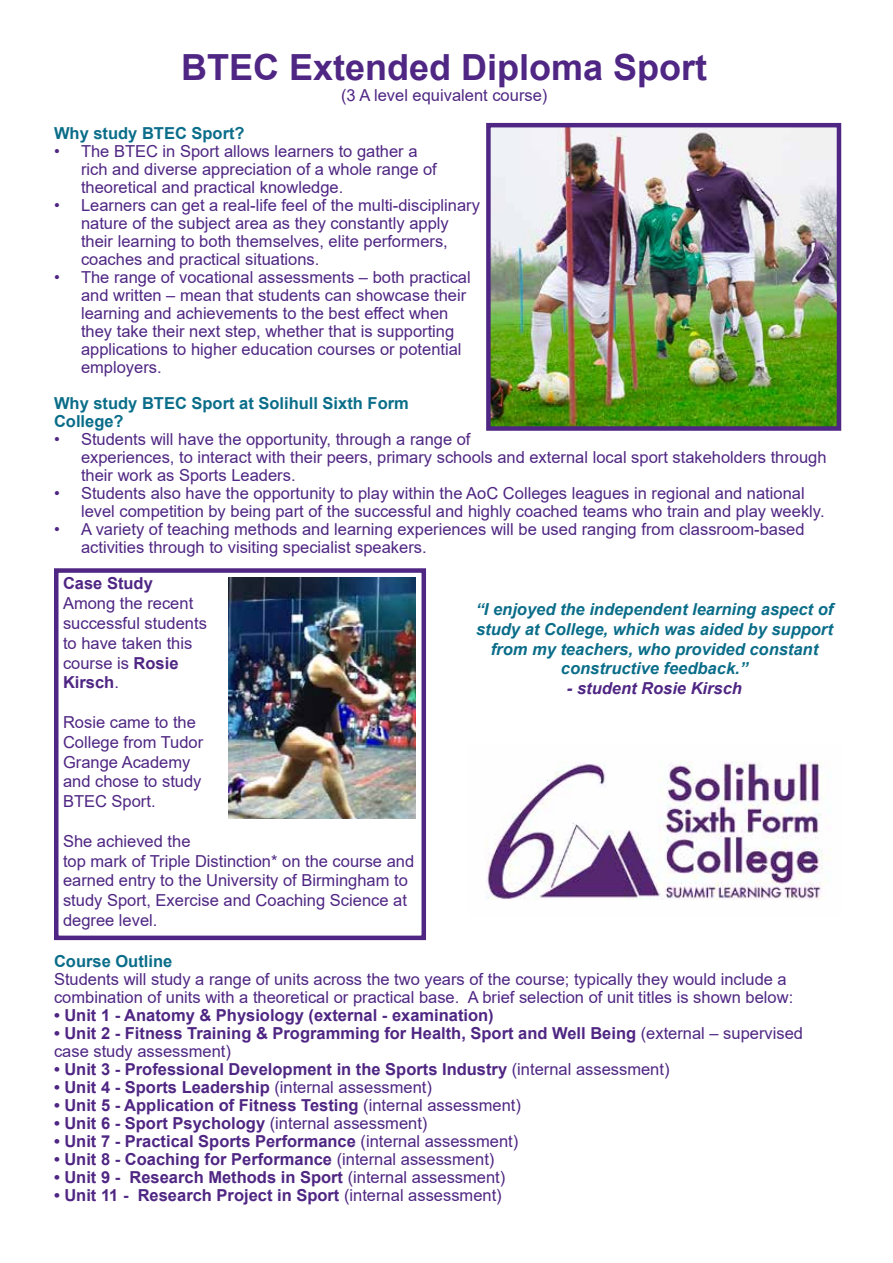
<style>
.page{position:relative;width:893px;height:1263px;background:#fff}
.page>*{position:absolute;margin:0;border:0;box-sizing:border-box;transform-origin:0 0}
.t1{font:700 36px "Arial";color:#4f2683}
.t2{font:16.5px/18px "Arial";color:#4f2683}
.t3{font:700 16.5px/18px "Arial";color:#4f2683}
.t4{font:italic 700 16.5px/19.8px "Arial";color:#0a6d89;text-align:center}
.t5{font:700 16.5px/18px "Arial";color:#0a6d89}
.t6{font:italic 700 16.5px "Arial";color:#4f2683}
.s1{font-weight:700}
.s2{font-weight:400}
</style>
<div class="page">
<img style="left:485px;top:761px;width:346px;height:139px">
<div style="left:54px;top:568px;width:372px;height:372px;border:4px solid #4f2683"></div>
<img style="left:228px;top:577px;width:188px;height:242px">
<img style="left:491px;top:128px;width:345px;height:298px">
<div style="left:486px;top:123px;width:355px;height:308px;border:4px solid #4f2683"></div>
<h1 class="t1" style="left:181px;top:42px;width:528px">BTEC Extended Diploma Sport</h1>
<p class="t2" style="left:341px;top:86px;width:208px">(3 A level equivalent course)</p>
<p class="t5" style="left:54px;top:124px;width:192px">Why study BTEC Sport?</p>
<p class="t2" style="left:81px;top:142px;width:357px;text-indent:-27px">• The BTEC in Sport allows learners to gather a rich and diverse appreciation of a whole range of theoretical and practical knowledge.</p>
<p class="t2" style="left:81px;top:196px;width:400px;text-indent:-27px">• Learners can get a real-life feel of the multi-disciplinary nature of the subject area as they constantly apply their learning to both themselves, elite performers, coaches and practical situations.</p>
<p class="t2" style="left:81px;top:268px;width:391px;text-indent:-27px">• The range of vocational assessments – both practical and written – mean that students can showcase their learning and achievements to the best effect when they take their next step, whether that is supporting applications to higher education courses or potential employers.</p>
<p class="t5" style="left:54px;top:394px;width:356px">Why study BTEC Sport at Solihull Sixth Form<br>College?</p>
<p class="t2" style="left:81px;top:430px;width:747px;text-indent:-27px">• Students will have the opportunity, through a range of<br>experiences, to interact with their peers, primary schools and external local sport stakeholders through their work as Sports Leaders.</p>
<p class="t2" style="left:81px;top:484px;width:745px;text-indent:-27px">• Students also have the opportunity to play within the AoC Colleges leagues in regional and national level competition by being part of the successful and highly coached teams who train and play weekly.</p>
<p class="t2" style="left:81px;top:520px;width:725px;text-indent:-27px">• A variety of teaching methods and learning experiences will be used ranging from classroom-based activities through to visiting specialist speakers.</p>
<p class="t3" style="left:63px;top:575px;width:91px">Case Study</p>
<p class="t2" style="left:63px;top:593px;width:145px;line-height:19.8px">Among the recent successful students to have taken this course is <span class="s1">Rosie<br>Kirsch</span>.</p>
<p class="t2" style="left:63px;top:712px;width:142px;line-height:19.8px">Rosie came to the<br>College from Tudor<br>Grange Academy and chose to study<br>BTEC Sport.</p>
<p class="t2" style="left:63px;top:831px;width:353px;line-height:19.8px">She achieved the<br>top mark of Triple Distinction* on the course and earned entry to the University of Birmingham to study Sport, Exercise and Coaching Science at degree level.</p>
<p class="t4" style="left:476px;top:600px;width:359px">“I enjoyed the independent learning aspect of study at College, which was aided by support from my teachers, who provided constant constructive feedback.”</p>
<p class="t6" style="left:567px;top:677px;width:177px">- student Rosie Kirsch</p>
<p class="t5" style="left:54px;top:952px;width:120px">Course Outline</p>
<p class="t2" style="left:54px;top:970px;width:741px">Students will study a range of units across the two years of the course; typically they would include a combination of units with a theoretical or practical base. A brief selection of unit titles is shown below:</p>
<p class="t3" style="left:54px;top:1006px;width:441px">• Unit 1 - Anatomy &amp; Physiology (external - examination)</p>
<p class="t3" style="left:54px;top:1024px;width:751px">• Unit 2 - Fitness Training &amp; Programming for Health, Sport and Well Being <span class="s2">(external – supervised case study assessment)</span></p>
<p class="t3" style="left:54px;top:1060px;width:617px">• Unit 3 - Professional Development in the Sports Industry <span class="s2">(internal assessment)</span></p>
<p class="t3" style="left:54px;top:1078px;width:380px">• Unit 4 - Sports Leadership <span class="s2">(internal assessment)</span></p>
<p class="t3" style="left:54px;top:1096px;width:468px">• Unit 5 - Application of Fitness Testing <span class="s2">(internal assessment)</span></p>
<p class="t3" style="left:54px;top:1114px;width:375px">• Unit 6 - Sport Psychology <span class="s2">(internal assessment)</span></p>
<p class="t3" style="left:54px;top:1132px;width:466px">• Unit 7 - Practical Sports Performance <span class="s2">(internal assessment)</span></p>
<p class="t3" style="left:54px;top:1150px;width:442px">• Unit 8 - Coaching for Performance <span class="s2">(internal assessment)</span></p>
<p class="t3" style="left:54px;top:1168px;width:453px">• Unit 9 - Research Methods in Sport <span class="s2">(internal assessment)</span></p>
<p class="t3" style="left:54px;top:1186px;width:449px">• Unit 11 - Research Project in Sport <span class="s2">(internal assessment)</span></p>
</div>
